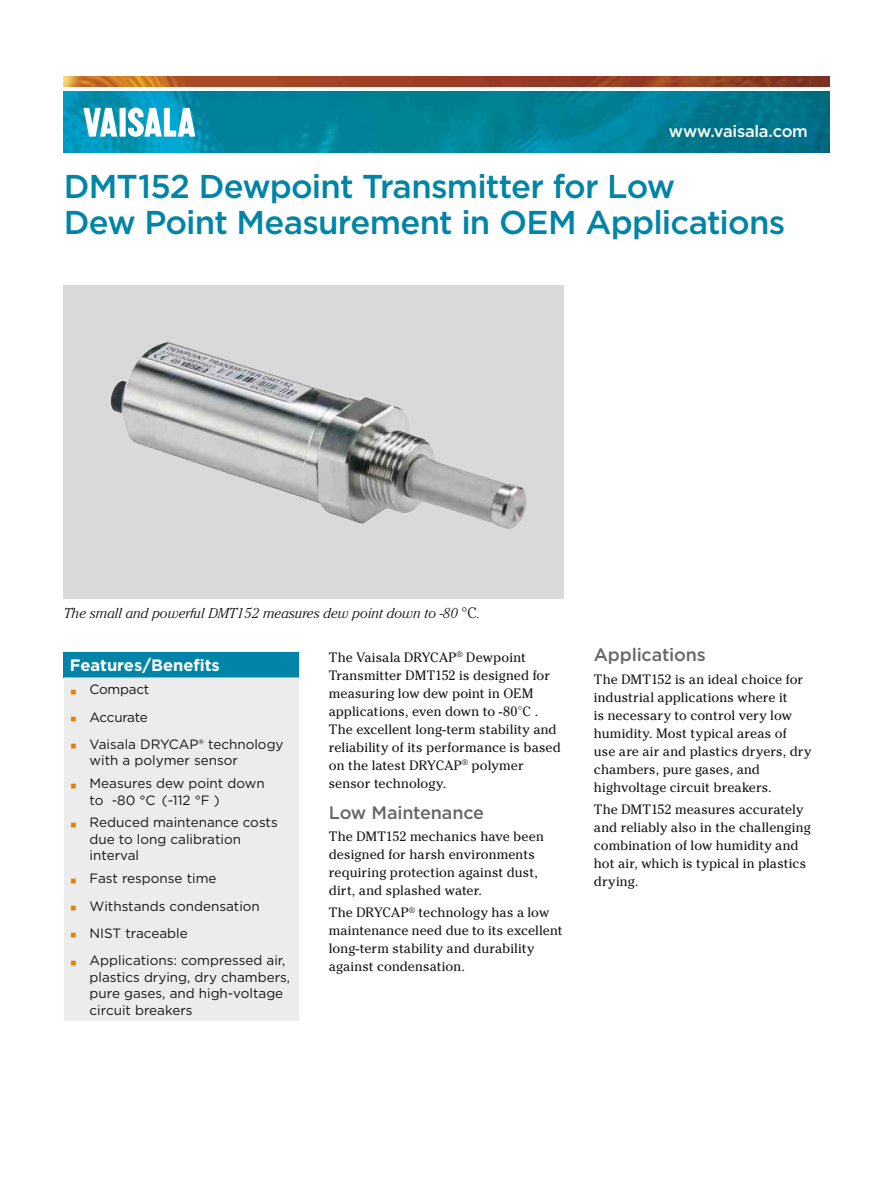
<style>
.page{position:relative;width:893px;height:1191px;background:#fff}
.page>*{position:absolute;margin:0;border:0;box-sizing:border-box;transform-origin:0 0}
.t1{font:500 33px/36px "Gotham";letter-spacing:-.025em;color:#0084a7}
.t2{font:500 18px "Gotham";letter-spacing:-.01em;color:#686867}
.t3{font:700 16.5px "Gotham";color:#fff}
.t4{font:500 16.5px "Gotham";letter-spacing:-.015em;color:#fff}
.t5{font:italic 300 14.25px "Cheltenham Std";color:#151616}
.t6{font:13.5px/18px "Cheltenham Std";letter-spacing:.005em;color:#151616}
.t7{font:13.5px/16.5px "Gotham";color:#151616}
.t8{font:13.5px "Gotham";letter-spacing:-.035em;color:#151616}
.t9{font:13.5px "Gotham";letter-spacing:-.02em;color:#151616}
.s1{font-style:normal;font-size:15px}
.s2{font-family:"Arial";font-size:21px;color:#ec7d00}
</style>
<div class="page">
<img style="left:64px;top:91px;width:765px;height:62px">
<img style="left:64px;top:77px;width:765px;height:9px">
<svg style="left:83px;top:108px;width:34px;height:29px"></svg>
<div style="left:120px;top:108px;width:6px;height:29px;background:#fff"></div>
<svg style="left:128px;top:107px;width:67px;height:30px"></svg>
<div style="left:64px;top:285px;width:500px;height:313px;background:#d9d9d9"></div>
<img style="left:111px;top:342px;width:416px;height:187px">
<div style="left:64px;top:652px;width:235px;height:25px;background:#0084a7"></div>
<div style="left:64px;top:677px;width:235px;height:343px;background:#ececec"></div>
<p class="t4" style="left:669px;top:120px;width:141px">www.vaisala.com</p>
<h1 class="t1" style="left:64px;top:167px;width:723px">DMT152 Dewpoint Transmitter for Low<br>Dew Point Measurement in OEM Applications</h1>
<p class="t5" style="left:64px;top:605px;width:418px">The small and powerful DMT152 measures dew point down to -80 <span class="s1">°C</span>.</p>
<p class="t3" style="left:70px;top:654px;width:152px">Features/Benefits</p>
<p class="t9" style="left:70px;top:681px;width:81px"><span class="s2">▪</span> Compact</p>
<p class="t8" style="left:70px;top:708px;width:79px"><span class="s2">▪</span> Accurate</p>
<p class="t7" style="left:90px;top:735px;width:195px;text-indent:-20px"><span class="s2">▪</span> Vaisala DRYCAP® technology with a polymer sensor</p>
<p class="t7" style="left:90px;top:775px;width:177px;text-indent:-20px"><span class="s2">▪</span> Measures dew point down to -80 °C (-112 °F )</p>
<p class="t7" style="left:90px;top:814px;width:190px;text-indent:-20px"><span class="s2">▪</span> Reduced maintenance costs due to long calibration interval</p>
<p class="t7" style="left:70px;top:870px;width:148px"><span class="s2">▪</span> Fast response time</p>
<p class="t7" style="left:70px;top:897px;width:192px"><span class="s2">▪</span> Withstands condensation</p>
<p class="t7" style="left:70px;top:924px;width:119px"><span class="s2">▪</span> NIST traceable</p>
<p class="t7" style="left:90px;top:952px;width:202px;text-indent:-20px"><span class="s2">▪</span> Applications: compressed air, plastics drying, dry chambers, pure gases, and high-voltage circuit breakers</p>
<p class="t6" style="left:329px;top:648px;width:234px">The Vaisala DRYCAP<sup>®</sup> Dewpoint<br>Transmitter DMT152 is designed for measuring low dew point in OEM applications, even down to -80°C .<br>The excellent long-term stability and reliability of its performance is based on the latest DRYCAP<sup>®</sup> polymer sensor technology.</p>
<h2 class="t2" style="left:329px;top:800px;width:157px">Low Maintenance</h2>
<p class="t6" style="left:329px;top:827px;width:216px">The DMT152 mechanics have been designed for harsh environments requiring protection against dust, dirt, and splashed water.</p>
<p class="t6" style="left:329px;top:903px;width:235px">The DRYCAP<sup>®</sup> technology has a low maintenance need due to its excellent long-term stability and durability against condensation.</p>
<h2 class="t2" style="left:594px;top:643px;width:113px">Applications</h2>
<p class="t6" style="left:594px;top:670px;width:219px">The DMT152 is an ideal choice for industrial applications where it<br>is necessary to control very low humidity. Most typical areas of use are air and plastics dryers, dry chambers, pure gases, and highvoltage circuit breakers.</p>
<p class="t6" style="left:594px;top:800px;width:218px">The DMT152 measures accurately and reliably also in the challenging combination of low humidity and hot air, which is typical in plastics drying.</p>
</div>
